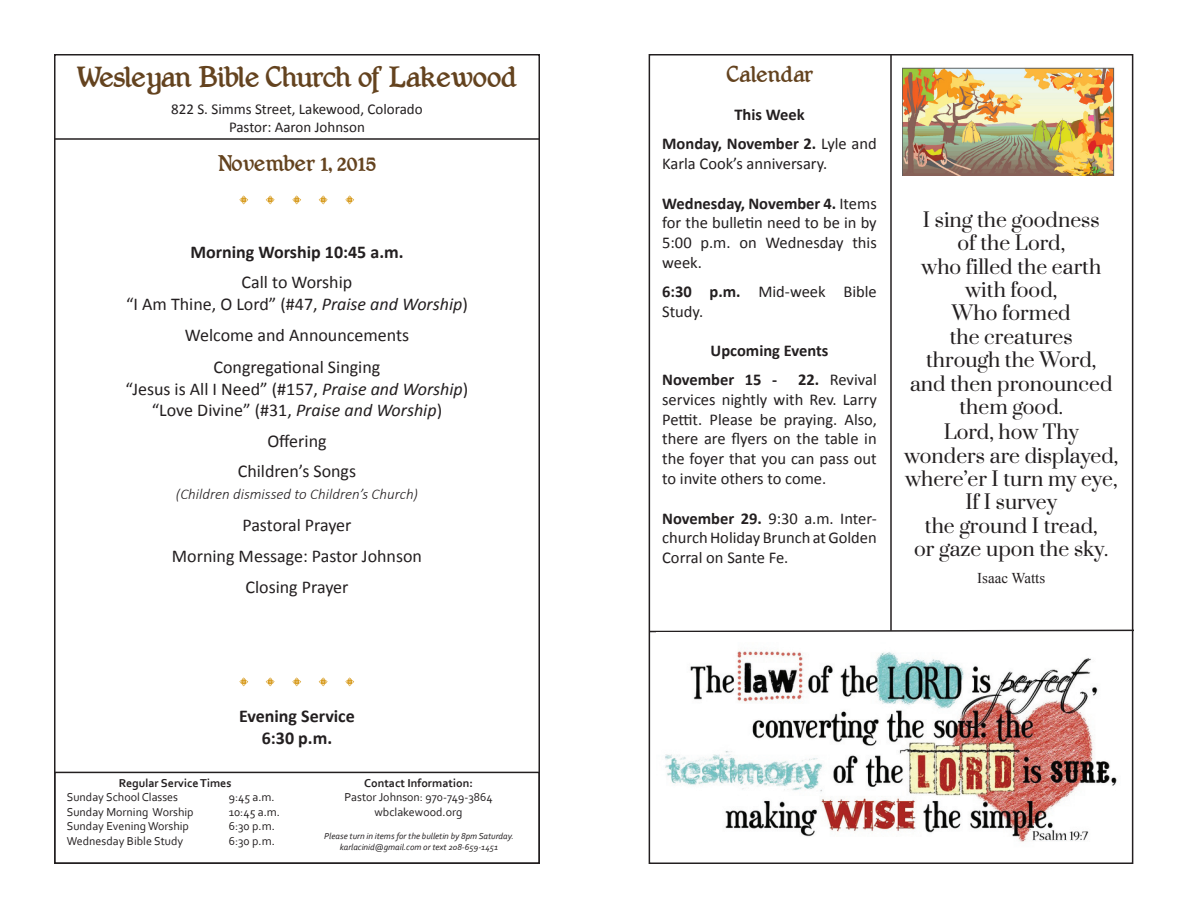
<style>
.page{position:relative;width:1188px;height:918px;background:#fff}
.page>*{position:absolute;margin:0;border:0;box-sizing:border-box;transform-origin:0 0}
.t1{font:72px "Ornamind";color:#d59510}
.t2{font:27px "Shrewsbury";letter-spacing:-.045em;color:#64431f}
.t3{font:21px "Shrewsbury";letter-spacing:-.015em;color:#64431f}
.t4{font:19.5px/23.4px "Prata";color:#231f20;text-align:center}
.t5{font:18px/30.6px "Calibri";color:#231f20;text-align:center}
.t6{font:700 18px/21.6px "Calibri";color:#231f20;text-align:center}
.t7{font:16.5px/19.8px "Calibri";color:#231f20;text-align:justify}
.t8{font:700 16.5px/28.8px "Calibri";color:#231f20;text-align:center}
.t9{font:15px/18px "Calibri";color:#231f20;text-align:center}
.t10{font:italic 300 15px "Calibri";color:#231f20}
.t11{font:15px "Times New Roman";color:#231f20}
.t12{font:12px/14.4px "Corbel";color:#231f20;text-align:center}
.t13{font:700 12px "Corbel";color:#231f20}
.t14{font:italic 9px/10.8px "Corbel";color:#231f20;text-align:center}
.s1{font-style:italic}
.s2{font-weight:400}
.s3{font-weight:700}
</style>
<div class="page">
<div style="left:54px;top:772px;width:486px;height:92px;border:2px solid #231f20"></div>
<hr style="left:54px;top:138px;width:486px;height:2px;background:#231f20">
<svg style="left:648px;top:629px;width:486px;height:4px"></svg>
<hr style="left:890px;top:54px;width:2px;height:577px;background:#231f20">
<img style="left:656px;top:632px;width:470px;height:210px">
<img style="left:902px;top:67px;width:213px;height:108px">
<h2 class="t2" style="left:77px;top:64px;width:442px">Wesleyan Bible Church of Lakewood</h2>
<p class="t9" style="left:171px;top:100px;width:253px">822 S. Simms Street, Lakewood, Colorado<br>Pastor: Aaron Johnson</p>
<p class="t3" style="left:218px;top:153px;width:160px">November 1, 2015</p>
<h1 class="t1" style="left:238px;top:133px;width:120px">l l l l l</h1>
<p class="t6" style="left:190px;top:240px;width:215px">Morning Worship 10:45 a.m.</p>
<p class="t5" style="left:126px;top:271px;width:343px;line-height:21.6px">Call to Worship<br>“I Am Thine, O Lord” (#47, <span class="s1">Praise and Worship</span>)</p>
<p class="t5" style="left:185px;top:318px;width:226px;line-height:32.4px">Welcome and Announcements<br>Congregational Singing</p>
<p class="t5" style="left:126px;top:377px;width:344px;line-height:21.6px">“Jesus is All I Need” (#157, <span class="s1">Praise and Worship</span>) “Love Divine” (#31, <span class="s1">Praise and Worship</span>)</p>
<p class="t5" style="left:238px;top:425px;width:120px">Offering<br>Children’s Songs</p>
<p class="t10" style="left:176px;top:485px;width:244px">(Children dismissed to Children’s Church)</p>
<p class="t5" style="left:172px;top:510px;width:252px">Pastoral Prayer<br>Morning Message: Pastor Johnson<br>Closing Prayer</p>
<h1 class="t1" style="left:238px;top:615px;width:120px">l l l l l</h1>
<p class="t6" style="left:239px;top:705px;width:117px">Evening Service<br>6:30 p.m.</p>
<p class="t13" style="left:119px;top:776px;width:114px">Regular Service Times</p>
<p class="t12" style="left:67px;top:790px;width:113px">Sunday School Classes</p>
<p class="t12" style="left:229px;top:790px;width:47px">9:45 a.m.</p>
<p class="t12" style="left:67px;top:804px;width:128px">Sunday Morning Worship</p>
<p class="t12" style="left:229px;top:804px;width:53px">10:45 a.m.</p>
<p class="t12" style="left:67px;top:819px;width:124px">Sunday Evening Worship</p>
<p class="t12" style="left:229px;top:819px;width:48px">6:30 p.m.</p>
<p class="t12" style="left:67px;top:833px;width:118px">Wednesday Bible Study</p>
<p class="t12" style="left:229px;top:833px;width:48px">6:30 p.m.</p>
<p class="t13" style="left:364px;top:776px;width:110px">Contact Information:</p>
<p class="t12" style="left:344px;top:790px;width:150px">Pastor Johnson: 970-749-3864 wbclakewood.org</p>
<p class="t14" style="left:324px;top:830px;width:191px">Please turn in items for the bulletin by 8pm Saturday. karlacinid@gmail.com or text 208-659-1451</p>
<p class="t3" style="left:727px;top:64px;width:89px">Calendar</p>
<p class="t8" style="left:662px;top:100px;width:216px">This Week<br>Monday, November 2. <span class="s2">Lyle and</span></p>
<p class="t7" style="left:662px;top:153px;width:167px">Karla Cook’s anniversary.</p>
<p class="t7" style="left:662px;top:193px;width:216px"><span class="s3">Wednesday, November 4.</span> Items for the bulletin need to be in by 5:00 p.m. on Wednesday this week.</p>
<p class="t7" style="left:662px;top:281px;width:216px"><span class="s3">6:30 p.m.</span> Mid-week Bible<br>Study.</p>
<p class="t8" style="left:662px;top:336px;width:168px;text-align:left;text-indent:48px">Upcoming Events<br>November 15 -</p>
<p class="t7" style="left:662px;top:369px;width:216px;text-indent:136px"><span class="s3">22.</span> Revival services nightly with Rev. Larry Pettit. Please be praying. Also, there are flyers on the table in the foyer that you can pass out to invite others to come.</p>
<p class="t7" style="left:662px;top:508px;width:216px"><span class="s3">November 29.</span> 9:30 a.m. Inter&shy;church Holiday Brunch at Golden Corral on Sante Fe.</p>
<p class="t4" style="left:910px;top:208px;width:204px">I sing the goodness<br>of the Lord,<br>who filled the earth with food,<br>Who formed<br>the creatures<br>through the Word, and then pronounced them good.</p>
<p class="t4" style="left:904px;top:421px;width:216px">Lord, how Thy wonders are displayed, where’er I turn my eye,<br>If I survey<br>the ground I tread,<br>or gaze upon the sky.</p>
<p class="t11" style="left:977px;top:568px;width:70px">Isaac Watts</p>
</div>
